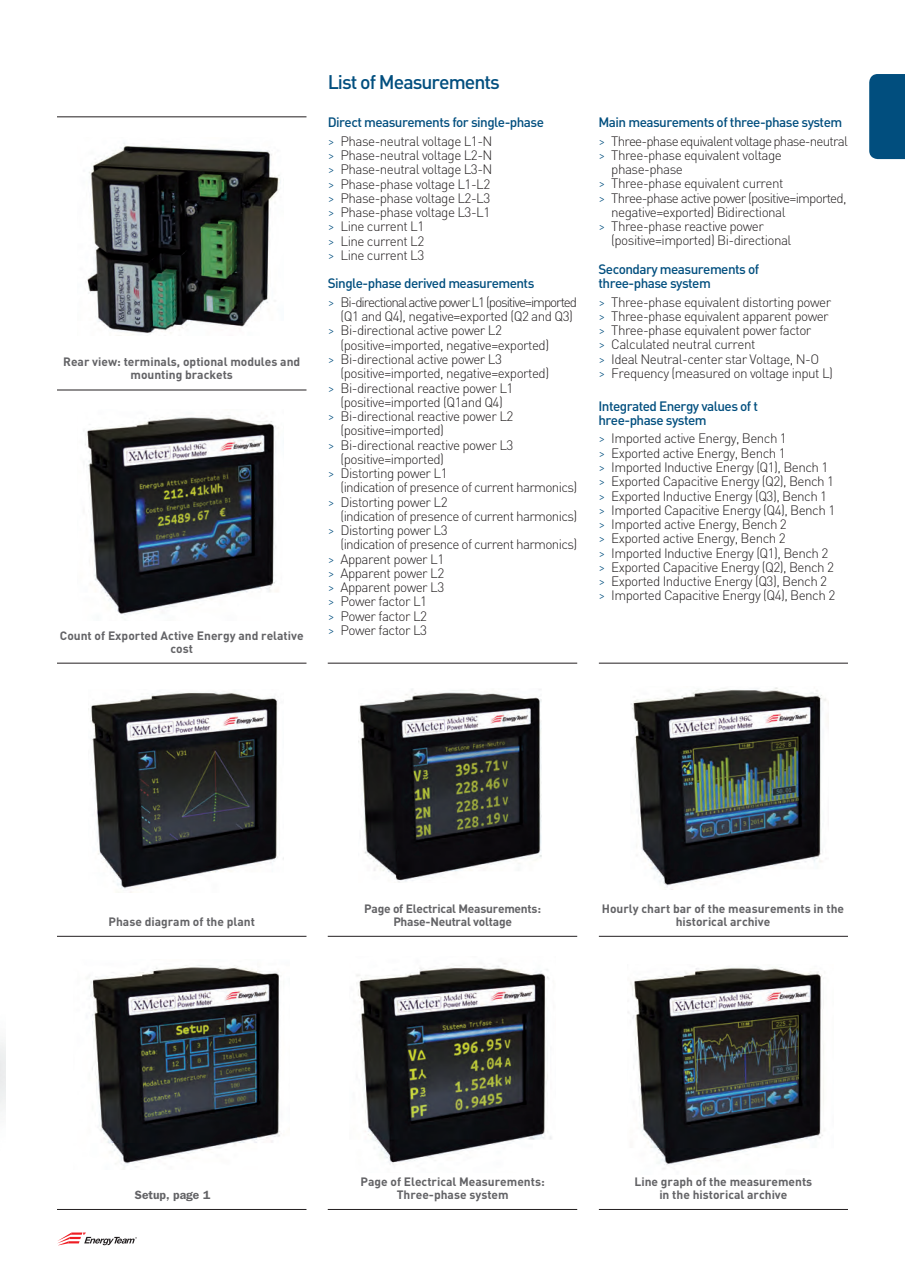
<style>
.page{position:relative;width:905px;height:1275px;background:#fff}
.page>*{position:absolute;margin:0;border:0;box-sizing:border-box;transform-origin:0 0}
.t1{font:500 19.5px "DIN Pro";letter-spacing:-.05em;color:#014e7e}
.t2{font:300 13.5px/14.2px "DIN Pro";letter-spacing:-.04em;color:#231f20}
.t3{font:500 13.5px/14.2px "DIN Pro";letter-spacing:-.04em;color:#014e7e}
.t4{font:300 13.5px/18.5px "DIN Pro";letter-spacing:-.06em;color:#231f20}
.t5{font:300 13.5px/18.5px "DIN Pro";letter-spacing:-.08em;color:#231f20}
.t6{font:700 12px/12.8px "DIN Pro";color:#636366;text-align:center}
.t7{font:700 12px/12.8px "DIN Pro";letter-spacing:-.02em;color:#636366;text-align:center}
.t8{font:600 12px "Franklin Gothic";color:#636366}
.s1{font-weight:300}
.s2{font-weight:300;color:#231f20}
.s3{color:#014e7e}
.s4{font-weight:500;color:#014e7e}
</style>
<div class="page">
<div style="left:869px;top:74px;width:36px;height:85px;background:#014e7e"></div>
<img style="left:87px;top:143px;width:194px;height:193px">
<img style="left:356px;top:963px;width:196px;height:202px">
<img style="left:359px;top:689px;width:183px;height:194px">
<img style="left:628px;top:967px;width:196px;height:202px">
<img style="left:631px;top:687px;width:195px;height:200px">
<img style="left:90px;top:692px;width:194px;height:197px">
<img style="left:85px;top:415px;width:194px;height:201px">
<img style="left:89px;top:965px;width:191px;height:205px">
<svg style="left:57px;top:1232px;width:80px;height:13px"></svg>
<hr style="left:57px;top:117px;width:249px;height:1px;background:#231f20">
<hr style="left:57px;top:390px;width:249px;height:1px;background:#231f20">
<hr style="left:57px;top:663px;width:249px;height:1px;background:#231f20">
<hr style="left:328px;top:663px;width:249px;height:1px;background:#231f20">
<hr style="left:599px;top:663px;width:249px;height:1px;background:#231f20">
<hr style="left:57px;top:936px;width:249px;height:1px;background:#231f20">
<hr style="left:328px;top:936px;width:249px;height:1px;background:#231f20">
<hr style="left:599px;top:936px;width:249px;height:1px;background:#231f20">
<hr style="left:57px;top:1209px;width:249px;height:1px;background:#231f20">
<hr style="left:328px;top:1209px;width:249px;height:1px;background:#231f20">
<hr style="left:599px;top:1209px;width:249px;height:1px;background:#231f20">
<p class="t6" style="left:63px;top:355px;width:239px">Rear view: terminals, optional modules and mounting brackets</p>
<p class="t6" style="left:60px;top:629px;width:245px">Count of Exported Active Energy and relative cost</p>
<h1 class="t1" style="left:328px;top:69px;width:174px">List of Measurements</h1>
<p class="t3" style="left:328px;top:113px;width:218px;line-height:18.5px">Direct measurements for single-phase <span class="s1">&gt;</span> <span class="s2">Phase-neutral voltage L1-N</span></p>
<p class="t2" style="left:328px;top:148px;width:166px"><span class="s3">&gt;</span> Phase-neutral voltage L2-N <span class="s3">&gt;</span> Phase-neutral voltage L3-N <span class="s3">&gt;</span> Phase-phase voltage L1-L2 <span class="s3">&gt;</span> Phase-phase voltage L2-L3 <span class="s3">&gt;</span> Phase-phase voltage L3-L1 <span class="s3">&gt;</span> Line current L1<br><span class="s3">&gt;</span> Line current L2<br><span class="s3">&gt;</span> Line current L3</p>
<p class="t5" style="left:328px;top:274px;width:251px"><span class="s4">Single-phase derived measurements<br></span><span class="s3">&gt;</span> Bi-directional active power L1 (positive=imported</p>
<p class="t2" style="left:340px;top:309px;width:234px">(Q1 and Q4), negative=exported (Q2 and Q3)</p>
<p class="t2" style="left:328px;top:323px;width:176px"><span class="s3">&gt;</span> Bi-directional active power L2</p>
<p class="t2" style="left:340px;top:337px;width:210px">(positive=imported, negative=exported)</p>
<p class="t2" style="left:328px;top:351px;width:176px"><span class="s3">&gt;</span> Bi-directional active power L3</p>
<p class="t2" style="left:340px;top:366px;width:210px">(positive=imported, negative=exported)</p>
<p class="t2" style="left:328px;top:380px;width:187px"><span class="s3">&gt;</span> Bi-directional reactive power L1</p>
<p class="t2" style="left:340px;top:394px;width:164px">(positive=imported (Q1and Q4)</p>
<p class="t2" style="left:328px;top:408px;width:187px"><span class="s3">&gt;</span> Bi-directional reactive power L2</p>
<p class="t2" style="left:340px;top:423px;width:105px">(positive=imported)</p>
<p class="t2" style="left:328px;top:437px;width:187px"><span class="s3">&gt;</span> Bi-directional reactive power L3</p>
<p class="t2" style="left:340px;top:451px;width:105px">(positive=imported)</p>
<p class="t2" style="left:328px;top:465px;width:121px"><span class="s3">&gt;</span> Distorting power L1</p>
<p class="t2" style="left:340px;top:480px;width:238px">(indication of presence of current harmonics)</p>
<p class="t2" style="left:328px;top:494px;width:121px"><span class="s3">&gt;</span> Distorting power L2</p>
<p class="t2" style="left:340px;top:508px;width:238px">(indication of presence of current harmonics)</p>
<p class="t2" style="left:328px;top:522px;width:121px"><span class="s3">&gt;</span> Distorting power L3</p>
<p class="t2" style="left:340px;top:537px;width:238px">(indication of presence of current harmonics)</p>
<p class="t2" style="left:328px;top:551px;width:118px"><span class="s3">&gt;</span> Apparent power L1</p>
<p class="t2" style="left:328px;top:565px;width:118px"><span class="s3">&gt;</span> Apparent power L2</p>
<p class="t2" style="left:328px;top:579px;width:118px"><span class="s3">&gt;</span> Apparent power L3</p>
<p class="t2" style="left:328px;top:594px;width:101px"><span class="s3">&gt;</span> Power factor L1</p>
<p class="t2" style="left:328px;top:608px;width:101px"><span class="s3">&gt;</span> Power factor L2</p>
<p class="t2" style="left:328px;top:622px;width:101px"><span class="s3">&gt;</span> Power factor L3</p>
<p class="t4" style="left:598px;top:112px;width:251px"><span class="s4">Main measurements of three-phase system </span><span class="s3">&gt;</span> Three-phase equivalent voltage phase-neutral</p>
<p class="t2" style="left:598px;top:147px;width:185px"><span class="s3">&gt;</span> Three-phase equivalent voltage</p>
<p class="t2" style="left:611px;top:162px;width:73px">phase-phase</p>
<p class="t2" style="left:598px;top:176px;width:187px"><span class="s3">&gt;</span> Three-phase equivalent current</p>
<p class="t4" style="left:598px;top:188px;width:249px"><span class="s3">&gt;</span> Three-phase active power (positive=imported,</p>
<p class="t2" style="left:611px;top:204px;width:176px">negative=exported) Bidirectional</p>
<p class="t2" style="left:598px;top:219px;width:167px"><span class="s3">&gt;</span> Three-phase reactive power</p>
<p class="t2" style="left:611px;top:233px;width:182px">(positive=imported) Bi-directional</p>
<p class="t3" style="left:598px;top:261px;width:162px">Secondary measurements of three-phase system</p>
<p class="t2" style="left:598px;top:294px;width:236px"><span class="s3">&gt;</span> Three-phase equivalent distorting power <span class="s3">&gt;</span> Three-phase equivalent apparent power <span class="s3">&gt;</span> Three-phase equivalent power factor<br><span class="s3">&gt;</span> Calculated neutral current<br><span class="s3">&gt;</span> Ideal Neutral-center star Voltage, N-O<br><span class="s3">&gt;</span> Frequency (measured on voltage input L)</p>
<p class="t3" style="left:598px;top:398px;width:161px">Integrated Energy values of t hree-phase system</p>
<p class="t2" style="left:598px;top:431px;width:238px"><span class="s3">&gt;</span> Imported active Energy, Bench 1<br><span class="s3">&gt;</span> Exported active Energy, Bench 1<br><span class="s3">&gt;</span> Imported Inductive Energy (Q1), Bench 1 <span class="s3">&gt;</span> Exported Capacitive Energy (Q2), Bench 1 <span class="s3">&gt;</span> Exported Inductive Energy (Q3), Bench 1 <span class="s3">&gt;</span> Imported Capacitive Energy (Q4), Bench 1 <span class="s3">&gt;</span> Imported active Energy, Bench 2<br><span class="s3">&gt;</span> Exported active Energy, Bench 2<br><span class="s3">&gt;</span> Imported Inductive Energy (Q1), Bench 2 <span class="s3">&gt;</span> Exported Capacitive Energy (Q2), Bench 2 <span class="s3">&gt;</span> Exported Inductive Energy (Q3), Bench 2 <span class="s3">&gt;</span> Imported Capacitive Energy (Q4), Bench 2</p>
<p class="t6" style="left:602px;top:902px;width:244px">Hourly chart bar of the measurements in the</p>
<p class="t7" style="left:364px;top:902px;width:178px">Page of Electrical Measurements:<br>Phase-Neutral voltage</p>
<p class="t6" style="left:109px;top:915px;width:148px">Phase diagram of the plant</p>
<p class="t6" style="left:676px;top:915px;width:96px">historical archive</p>
<p class="t8" style="left:135px;top:1187px;width:77px">Setup, page 1</p>
<p class="t6" style="left:361px;top:1175px;width:186px">Page of Electrical Measurements:<br>Three-phase system</p>
<p class="t6" style="left:634px;top:1175px;width:179px">Line graph of the measurements in the historical archive</p>
</div>
